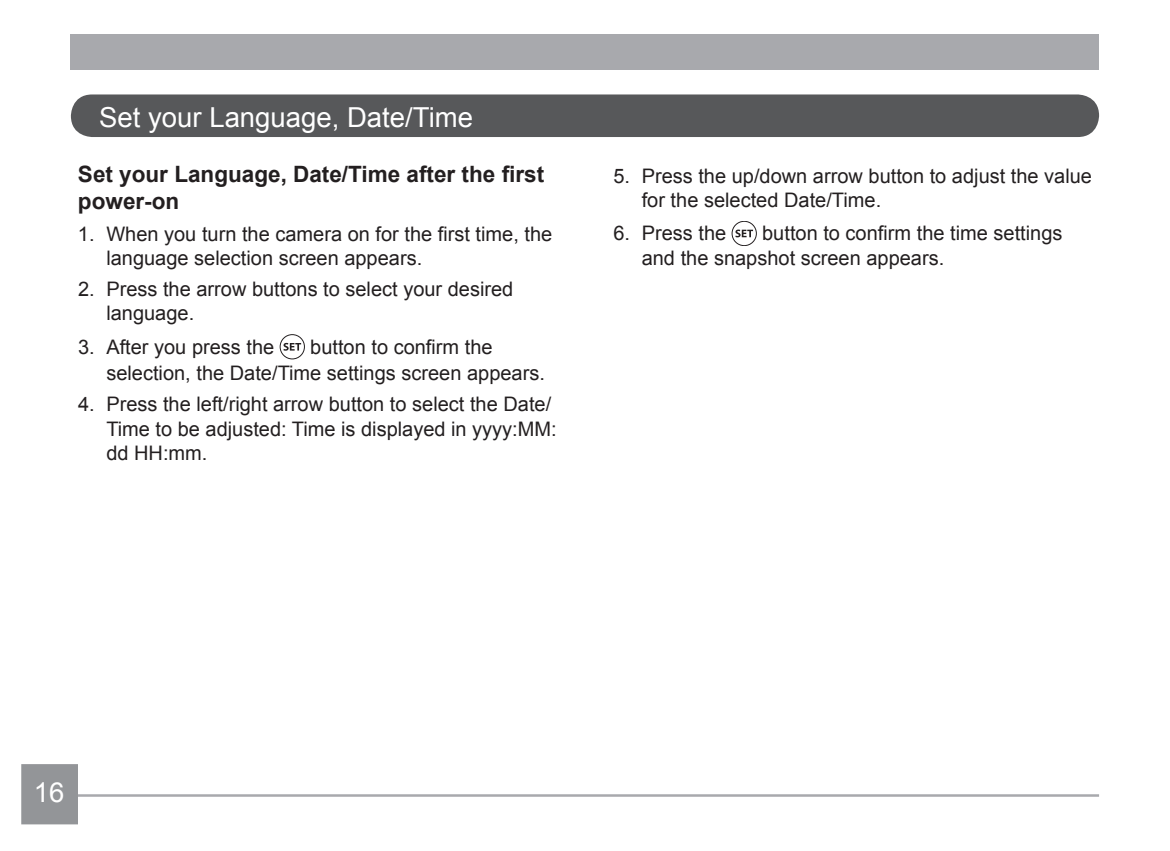
<style>
.page{position:relative;width:1170px;height:851px;background:#fff}
.page>*{position:absolute;margin:0;border:0;box-sizing:border-box;transform-origin:0 0}
.t1{font:27.5px "Arial";color:#fff}
.t2{font:700 22.5px/27px "Arial";color:#231f20}
.t3{font:20px/24px "Arial";color:#231f20}
</style>
<div class="page">
<hr style="left:78px;top:794px;width:1020px;height:2px;background:#a8a9ad">
<div style="left:23px;top:765px;width:54px;height:58px;background:#939598"></div>
<div style="left:21px;top:764px;width:57px;height:60px;border:2px solid #939598"></div>
<div style="left:71px;top:34px;width:1027px;height:36px;background:#a8a9ad"></div>
<div style="left:71px;top:94px;width:1027px;height:43px;background:#57585a;border-radius:21px"></div>
<svg style="left:283px;top:343px;width:18px;height:7px"></svg>
<div style="left:280px;top:334px;width:25px;height:25px;border:1px solid #231f20;border-radius:50%"></div>
<svg style="left:735px;top:229px;width:18px;height:8px"></svg>
<div style="left:731px;top:221px;width:25px;height:25px;border:1px solid #231f20;border-radius:50%"></div>
<h1 class="t1" style="left:99px;top:99px;width:375px">Set your Language, Date/Time</h1>
<p class="t2" style="left:78px;top:162px;width:467px">Set your Language, Date/Time after the first power-on</p>
<p class="t3" style="left:106px;top:222px;width:447px;text-indent:-28px">1. When you turn the camera on for the first time, the language selection screen appears.</p>
<p class="t3" style="left:106px;top:277px;width:408px;text-indent:-28px">2. Press the arrow buttons to select your desired language.</p>
<p class="t3" style="left:78px;top:335px;width:198px">3. After you press the</p>
<p class="t3" style="left:106px;top:334px;width:440px;line-height:26.5px;text-indent:204px">button to confirm the selection, the Date/Time settings screen appears.</p>
<p class="t3" style="left:106px;top:392px;width:451px;text-indent:-28px">4. Press the left/right arrow button to select the Date/<br>Time to be adjusted: Time is displayed in yyyy:MM: dd HH:mm.</p>
<p class="t3" style="left:641px;top:164px;width:452px;text-indent:-28px">5. Press the up/down arrow button to adjust the value for the selected Date/Time.</p>
<p class="t3" style="left:613px;top:221px;width:114px">6. Press the</p>
<p class="t3" style="left:641px;top:220px;width:422px;line-height:25.5px;text-indent:120px">button to confirm the time settings and the snapshot screen appears.</p>
<h1 class="t1" style="left:34px;top:773px;width:15px">16</h1>
</div>
